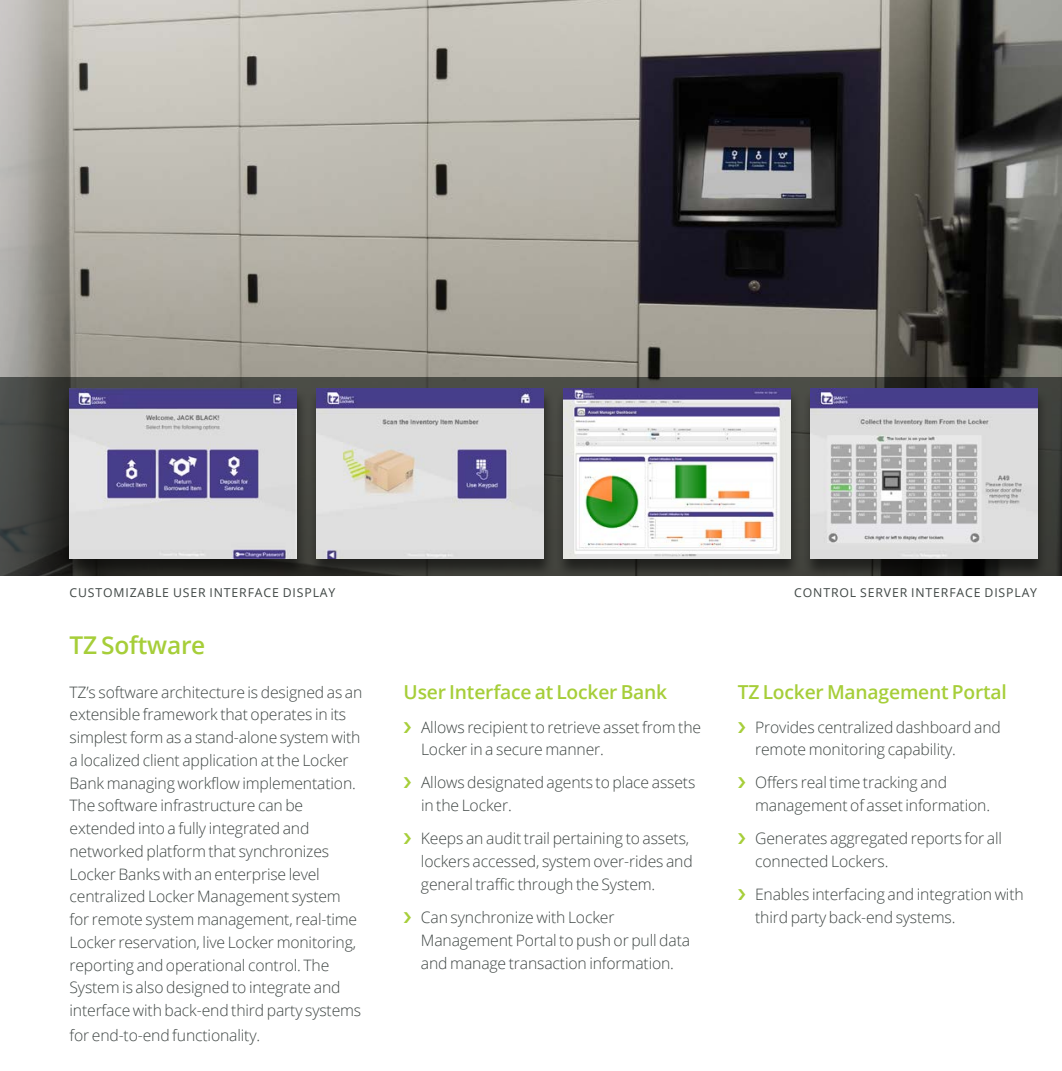
<style>
.page{position:relative;width:1062px;height:1071px;background:#fff}
.page>*{position:absolute;margin:0;border:0;box-sizing:border-box;transform-origin:0 0}
.t1{font:600 24.5px "Open Sans";letter-spacing:-.01em;color:#a6ce39}
.t2{font:600 19.25px "Open Sans";letter-spacing:-.01em;color:#a6ce39}
.t3{font:300 15.75px/22.8px "Open Sans";letter-spacing:-.01em;color:#3f4644}
.t4{font:12.25px "Open Sans";letter-spacing:.07em;color:#3f4644}
</style>
<div class="page">
<img style="left:94px;top:0;width:967px;height:377px">
<img style="left:0;top:0;width:94px;height:377px">
<svg style="left:0;top:377px;width:1061px;height:198px;background:#3f413f"></svg>
<div style="left:555px;top:389px;width:245px;height:189px;background:#000;opacity:.5"></div>
<img style="left:563px;top:389px;width:227px;height:170px">
<div style="left:61px;top:389px;width:246px;height:189px;background:#000;opacity:.5"></div>
<img style="left:69px;top:389px;width:227px;height:170px">
<div style="left:308px;top:389px;width:246px;height:189px;background:#000;opacity:.5"></div>
<img style="left:316px;top:389px;width:227px;height:169px">
<div style="left:801px;top:389px;width:246px;height:189px;background:#000;opacity:.5"></div>
<img style="left:810px;top:389px;width:226px;height:170px">
<p class="t4" style="left:69px;top:584px;width:267px">CUSTOMIZABLE USER INTERFACE DISPLAY</p>
<h1 class="t1" style="left:69px;top:628px;width:137px">TZ Software</h1>
<p class="t3" style="left:69px;top:680px;width:294px">TZ’s software architecture is designed as an extensible framework that operates in its simplest form as a stand-alone system with a localized client application at the Locker Bank managing workflow implementation.<br>The software infrastructure can be extended into a fully integrated and networked platform that synchronizes Locker Banks with an enterprise level centralized Locker Management system for remote system management, real-time Locker reservation, live Locker monitoring, reporting and operational control. The System is also designed to integrate and interface with back-end third party systems</p>
<p class="t3" style="left:69px;top:1023px;width:192px">for end-to-end functionality.</p>
<p class="t2" style="left:403px;top:679px;width:265px">User Interface at Locker Bank</p>
<p class="t3" style="left:421px;top:715px;width:281px">Allows recipient to retrieve asset from the<br>Locker in a secure manner.</p>
<p class="t3" style="left:421px;top:771px;width:276px">Allows designated agents to place assets in the Locker.</p>
<p class="t3" style="left:421px;top:827px;width:273px">Keeps an audit trail pertaining to assets, lockers accessed, system over-rides and general traffic through the System.</p>
<p class="t3" style="left:421px;top:906px;width:270px">Can synchronize with Locker<br>Management Portal to push or pull data and manage transaction information.</p>
<p class="t4" style="left:794px;top:584px;width:244px">CONTROL SERVER INTERFACE DISPLAY</p>
<p class="t2" style="left:737px;top:679px;width:270px">TZ Locker Management Portal</p>
<p class="t3" style="left:755px;top:715px;width:247px">Provides centralized dashboard and remote monitoring capability.</p>
<p class="t3" style="left:754px;top:771px;width:236px">Offers real time tracking and management of asset information.</p>
<p class="t3" style="left:754px;top:827px;width:248px">Generates aggregated reports for all connected Lockers.</p>
<p class="t3" style="left:754px;top:883px;width:270px">Enables interfacing and integration with third party back-end systems.</p>
</div>
